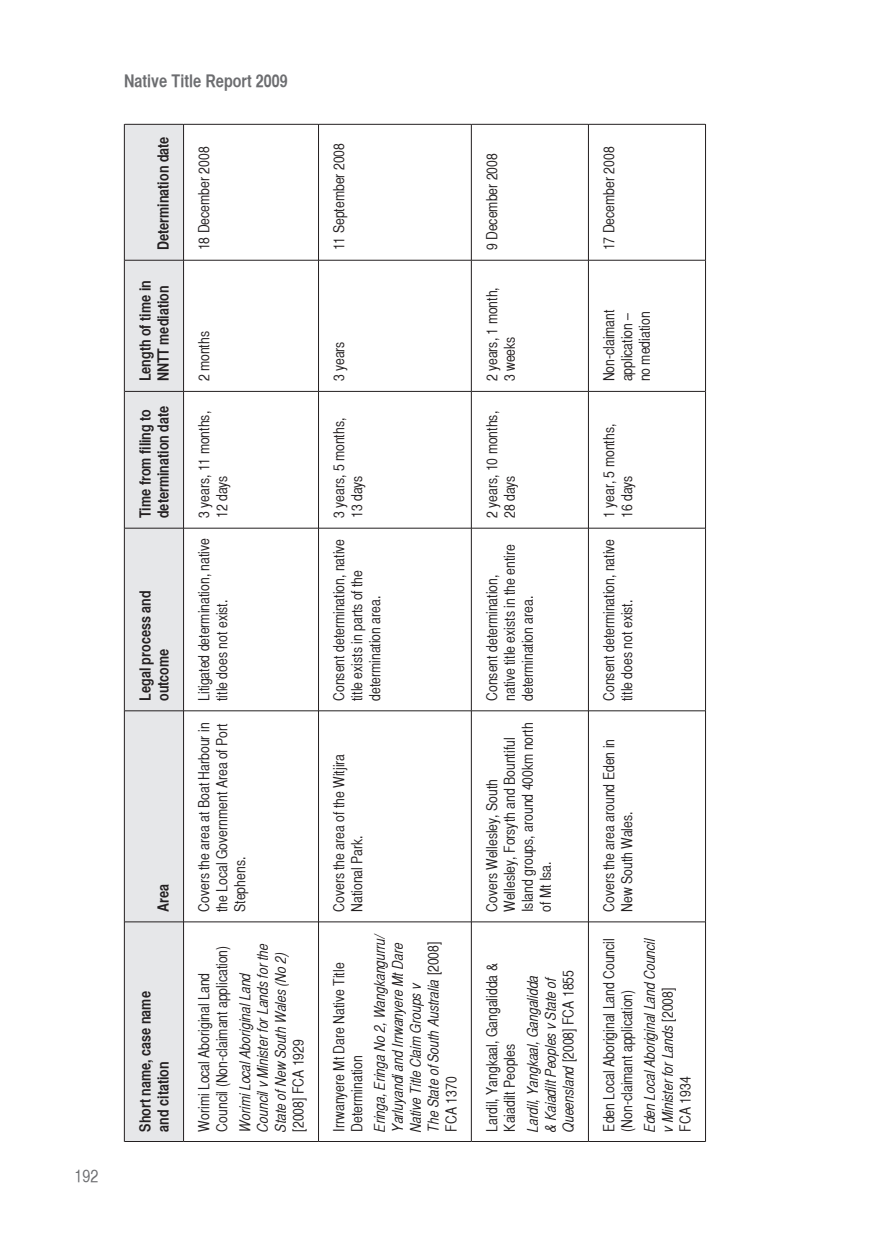
<style>
.page{position:relative;width:874px;height:1241px;background:#fff}
.page>*{position:absolute;margin:0;border:0;box-sizing:border-box;transform-origin:0 0}
.t1{font:17.5px "Helvetica CY Bold";color:#6c6d70}
.t2{font:17.5px "Helvetica CY Plain";color:#6c6d70}
.Table_Sub_Title{font:15.22px/18.2px "Helvetica CY Bold";color:#231f20}
.Table_Text{font:14.88px/17.8px "Helvetica CY Plain";color:#231f20}
.Table_Text-2{font:14.88px/17.8px "Helvetica CY Oblique";color:#231f20}
.s1{font-family:"Helvetica CY Plain"}
</style>
<div class="page">
<div style="left:125px;top:125px;width:58px;height:1015px;background:#e6e7e9"></div>
<hr style="left:124px;top:921px;width:59px;height:1px;background:#231f20">
<hr style="left:124px;top:710px;width:59px;height:1px;background:#231f20">
<hr style="left:124px;top:528px;width:59px;height:1px;background:#231f20">
<hr style="left:124px;top:391px;width:59px;height:1px;background:#231f20">
<hr style="left:124px;top:260px;width:59px;height:1px;background:#231f20">
<hr style="left:184px;top:921px;width:134px;height:1px;background:#231f20">
<hr style="left:184px;top:710px;width:134px;height:1px;background:#231f20">
<hr style="left:184px;top:528px;width:134px;height:1px;background:#231f20">
<hr style="left:184px;top:391px;width:134px;height:1px;background:#231f20">
<hr style="left:184px;top:260px;width:134px;height:1px;background:#231f20">
<hr style="left:318px;top:921px;width:1px;height:220px;background:#231f20">
<hr style="left:318px;top:710px;width:1px;height:211px;background:#231f20">
<hr style="left:318px;top:921px;width:153px;height:1px;background:#231f20">
<hr style="left:318px;top:528px;width:1px;height:182px;background:#231f20">
<hr style="left:318px;top:710px;width:153px;height:1px;background:#231f20">
<hr style="left:318px;top:391px;width:1px;height:137px;background:#231f20">
<hr style="left:318px;top:528px;width:153px;height:1px;background:#231f20">
<hr style="left:318px;top:260px;width:1px;height:131px;background:#231f20">
<hr style="left:318px;top:391px;width:153px;height:1px;background:#231f20">
<hr style="left:318px;top:124px;width:1px;height:136px;background:#231f20">
<hr style="left:318px;top:260px;width:153px;height:1px;background:#231f20">
<hr style="left:471px;top:921px;width:1px;height:220px;background:#231f20">
<hr style="left:471px;top:710px;width:1px;height:211px;background:#231f20">
<hr style="left:471px;top:921px;width:117px;height:1px;background:#231f20">
<hr style="left:471px;top:528px;width:1px;height:182px;background:#231f20">
<hr style="left:471px;top:710px;width:117px;height:1px;background:#231f20">
<hr style="left:471px;top:391px;width:1px;height:137px;background:#231f20">
<hr style="left:471px;top:528px;width:117px;height:1px;background:#231f20">
<hr style="left:471px;top:260px;width:1px;height:131px;background:#231f20">
<hr style="left:471px;top:391px;width:117px;height:1px;background:#231f20">
<hr style="left:471px;top:124px;width:1px;height:136px;background:#231f20">
<hr style="left:471px;top:260px;width:117px;height:1px;background:#231f20">
<hr style="left:588px;top:921px;width:1px;height:220px;background:#231f20">
<hr style="left:588px;top:710px;width:1px;height:211px;background:#231f20">
<hr style="left:588px;top:921px;width:117px;height:1px;background:#231f20">
<hr style="left:588px;top:528px;width:1px;height:182px;background:#231f20">
<hr style="left:588px;top:710px;width:117px;height:1px;background:#231f20">
<hr style="left:588px;top:391px;width:1px;height:137px;background:#231f20">
<hr style="left:588px;top:528px;width:117px;height:1px;background:#231f20">
<hr style="left:588px;top:260px;width:1px;height:131px;background:#231f20">
<hr style="left:588px;top:391px;width:117px;height:1px;background:#231f20">
<hr style="left:588px;top:124px;width:1px;height:136px;background:#231f20">
<hr style="left:588px;top:260px;width:117px;height:1px;background:#231f20">
<hr style="left:704px;top:921px;width:1px;height:220px;background:#231f20">
<hr style="left:704px;top:710px;width:1px;height:211px;background:#231f20">
<hr style="left:704px;top:528px;width:1px;height:182px;background:#231f20">
<hr style="left:704px;top:391px;width:1px;height:137px;background:#231f20">
<hr style="left:704px;top:260px;width:1px;height:131px;background:#231f20">
<hr style="left:704px;top:124px;width:1px;height:136px;background:#231f20">
<hr style="left:184px;top:1140px;width:134px;height:1px;background:#231f20">
<hr style="left:184px;top:124px;width:134px;height:1px;background:#231f20">
<hr style="left:318px;top:1140px;width:153px;height:1px;background:#231f20">
<hr style="left:318px;top:124px;width:153px;height:1px;background:#231f20">
<hr style="left:471px;top:1140px;width:117px;height:1px;background:#231f20">
<hr style="left:471px;top:124px;width:117px;height:1px;background:#231f20">
<hr style="left:588px;top:1140px;width:117px;height:1px;background:#231f20">
<hr style="left:588px;top:124px;width:117px;height:1px;background:#231f20">
<hr style="left:124px;top:921px;width:1px;height:220px;background:#231f20">
<hr style="left:124px;top:1140px;width:59px;height:1px;background:#231f20">
<hr style="left:124px;top:710px;width:1px;height:211px;background:#231f20">
<hr style="left:124px;top:528px;width:1px;height:182px;background:#231f20">
<hr style="left:124px;top:391px;width:1px;height:137px;background:#231f20">
<hr style="left:124px;top:260px;width:1px;height:131px;background:#231f20">
<hr style="left:124px;top:124px;width:1px;height:136px;background:#231f20">
<hr style="left:124px;top:124px;width:59px;height:1px;background:#231f20">
<hr style="left:183px;top:921px;width:1px;height:220px;background:#231f20">
<hr style="left:183px;top:710px;width:1px;height:211px;background:#231f20">
<hr style="left:183px;top:528px;width:1px;height:182px;background:#231f20">
<hr style="left:183px;top:391px;width:1px;height:137px;background:#231f20">
<hr style="left:183px;top:260px;width:1px;height:131px;background:#231f20">
<hr style="left:183px;top:124px;width:1px;height:136px;background:#231f20">
<p class="t2" style="left:74px;top:1165px;width:25px">192</p>
<p class="t1" style="left:124px;top:70px;width:165px">Native Title Report 2009</p>
<p class="Table_Sub_Title" style="left:154px;top:250px;width:115px;rotate:-90deg">Determination date</p>
<p class="Table_Sub_Title" style="left:135px;top:381px;width:103px;rotate:-90deg">Length of time in<br>NNTT mediation</p>
<p class="Table_Sub_Title" style="left:135px;top:518px;width:114px;rotate:-90deg">Time from filing to determination date</p>
<p class="Table_Sub_Title" style="left:135px;top:700px;width:112px;rotate:-90deg">Legal process and outcome</p>
<p class="Table_Sub_Title" style="left:154px;top:911px;width:30px;rotate:-90deg">Area</p>
<p class="Table_Sub_Title" style="left:135px;top:1131px;width:142px;rotate:-90deg">Short name, case name and citation</p>
<p class="Table_Text" style="left:195px;top:250px;width:105px;rotate:-90deg">18 December 2008</p>
<p class="Table_Text" style="left:195px;top:381px;width:52px;rotate:-90deg">2 months</p>
<p class="Table_Text" style="left:195px;top:518px;width:109px;rotate:-90deg">3 years, 11 months,<br>12 days</p>
<p class="Table_Text" style="left:195px;top:700px;width:164px;rotate:-90deg">Litigated determination, native title does not exist.</p>
<p class="Table_Text" style="left:195px;top:911px;width:191px;text-align:justify;rotate:-90deg">Covers the area at Boat Harbour in the Local Government Area of Port Stephens.</p>
<p class="Table_Text" style="left:195px;top:1131px;width:187px;rotate:-90deg">Worimi Local Aboriginal Land<br>Council (Non-claimant application)</p>
<p class="Table_Text-2" style="left:236px;top:1131px;width:190px;rotate:-90deg">Worimi Local Aboriginal Land<br>Council v Minister for Lands for the<br>State of New South Wales (No 2) <span class="s1">[2008] FCA 1929</span></p>
<p class="Table_Text" style="left:330px;top:250px;width:109px;rotate:-90deg">11 September 2008</p>
<p class="Table_Text" style="left:330px;top:381px;width:41px;rotate:-90deg">3 years</p>
<p class="Table_Text" style="left:330px;top:518px;width:102px;rotate:-90deg">3 years, 5 months,<br>13 days</p>
<p class="Table_Text" style="left:330px;top:700px;width:164px;rotate:-90deg">Consent determination, native title exists in parts of the determination area.</p>
<p class="Table_Text" style="left:330px;top:911px;width:159px;rotate:-90deg">Covers the area of the Witjira<br>National Park.</p>
<p class="Table_Text" style="left:330px;top:1131px;width:170px;rotate:-90deg">Irrwanyere Mt Dare Native Title<br>Determination</p>
<p class="Table_Text-2" style="left:370px;top:1131px;width:201px;rotate:-90deg">Eringa, Eringa No 2, Wangkangurru/<br>Yarluyandi and Irrwanyere Mt Dare<br>Native Title Claim Groups v<br>The State of South Australia <span class="s1">[2008]<br>FCA 1370</span></p>
<p class="Table_Text" style="left:482px;top:250px;width:98px;rotate:-90deg">9 December 2008</p>
<p class="Table_Text" style="left:482px;top:381px;width:96px;rotate:-90deg">2 years, 1 month,<br>3 weeks</p>
<p class="Table_Text" style="left:482px;top:518px;width:109px;rotate:-90deg">2 years, 10 months,<br>28 days</p>
<p class="Table_Text" style="left:482px;top:700px;width:158px;rotate:-90deg">Consent determination, native title exists in the entire determination area.</p>
<p class="Table_Text" style="left:482px;top:911px;width:191px;rotate:-90deg">Covers Wellesley, South<br>Wellesley, Forsyth and Bountiful<br>Island groups, around 400km north of Mt Isa.</p>
<p class="Table_Text" style="left:482px;top:1131px;width:170px;rotate:-90deg">Lardil, Yangkaal, Gangalidda &amp;<br>Kaiadilt Peoples</p>
<p class="Table_Text-2" style="left:523px;top:1131px;width:163px;rotate:-90deg">Lardil, Yangkaal, Gangalidda &amp; Kaiadilt Peoples v State of<br>Queensland <span class="s1">[2008] FCA 1855</span></p>
<p class="Table_Text" style="left:599px;top:250px;width:105px;rotate:-90deg">17 December 2008</p>
<p class="Table_Text" style="left:599px;top:381px;width:73px;rotate:-90deg">Non-claimant application – no mediation</p>
<p class="Table_Text" style="left:599px;top:518px;width:96px;rotate:-90deg">1 year, 5 months,<br>16 days</p>
<p class="Table_Text" style="left:599px;top:700px;width:164px;rotate:-90deg">Consent determination, native title does not exist.</p>
<p class="Table_Text" style="left:599px;top:911px;width:174px;rotate:-90deg">Covers the area around Eden in<br>New South Wales.</p>
<p class="Table_Text" style="left:599px;top:1131px;width:195px;rotate:-90deg">Eden Local Aboriginal Land Council (Non-claimant application)</p>
<p class="Table_Text-2" style="left:640px;top:1131px;width:195px;rotate:-90deg">Eden Local Aboriginal Land Council v Minister for Lands <span class="s1">[2008]<br>FCA 1934</span></p>
</div>
